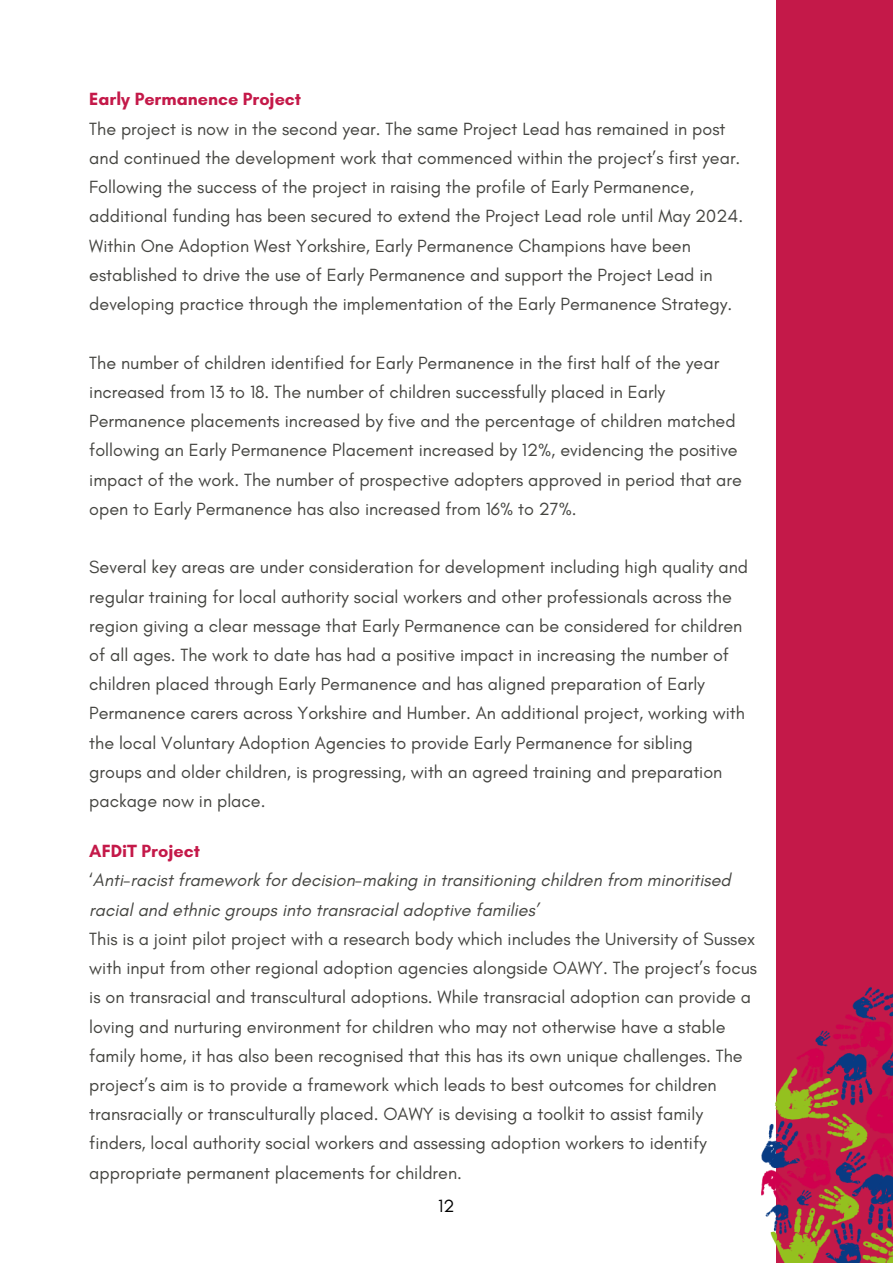
<style>
.page{position:relative;width:893px;height:1264px;background:#fff}
.page>*{position:absolute;margin:0;border:0;box-sizing:border-box;transform-origin:0 0}
.t1{font:18px/29.2px "Glacial Indifference";color:#444440}
.t2{font:italic 18px/29.2px "Glacial Indifference";color:#444440}
.t3{font:700 18px "Glacial Indifference";color:#c41949}
.t4{font:18px "Glacial Indifference";color:#000}
.s1{font-style:normal}
</style>
<div class="page">
<div style="left:776px;top:0;width:116px;height:1262px;background:#c41949"></div>
<img style="left:761px;top:987px;width:131px;height:275px">
<p class="t3" style="left:89px;top:88px;width:213px">Early Permanence Project</p>
<p class="t1" style="left:89px;top:114px;width:655px">The project is now in the second year. The same Project Lead has remained in post and continued the development work that commenced within the project’s first year.<br>Following the success of the project in raising the profile of Early Permanence, additional funding has been secured to extend the Project Lead role until May 2024.<br>Within One Adoption West Yorkshire, Early Permanence Champions have been established to drive the use of Early Permanence and support the Project Lead in developing practice through the implementation of the Early Permanence Strategy.</p>
<p class="t1" style="left:89px;top:347px;width:654px">The number of children identified for Early Permanence in the first half of the year increased from 13 to 18. The number of children successfully placed in Early Permanence placements increased by five and the percentage of children matched following an Early Permanence Placement increased by 12%, evidencing the positive impact of the work. The number of prospective adopters approved in period that are open to Early Permanence has also increased from 16% to 27%.</p>
<p class="t1" style="left:89px;top:552px;width:660px">Several key areas are under consideration for development including high quality and regular training for local authority social workers and other professionals across the region giving a clear message that Early Permanence can be considered for children of all ages. The work to date has had a positive impact in increasing the number of children placed through Early Permanence and has aligned preparation of Early Permanence carers across Yorkshire and Humber. An additional project, working with the local Voluntary Adoption Agencies to provide Early Permanence for sibling groups and older children, is progressing, with an agreed training and preparation package now in place.</p>
<p class="t3" style="left:89px;top:840px;width:112px">AFDiT Project</p>
<p class="t2" style="left:89px;top:865px;width:643px"><span class="s1">‘</span>Anti-racist framework for decision-making in transitioning children from minoritised racial and ethnic groups into transracial adoptive families’</p>
<p class="t1" style="left:89px;top:923px;width:669px">This is a joint pilot project with a research body which includes the University of Sussex with input from other regional adoption agencies alongside OAWY. The project’s focus is on transracial and transcultural adoptions. While transracial adoption can provide a loving and nurturing environment for children who may not otherwise have a stable family home, it has also been recognised that this has its own unique challenges. The project’s aim is to provide a framework which leads to best outcomes for children transracially or transculturally placed. OAWY is devising a toolkit to assist family finders, local authority social workers and assessing adoption workers to identify appropriate permanent placements for children.</p>
<p class="t4" style="left:438px;top:1194px;width:18px">12</p>
</div>
